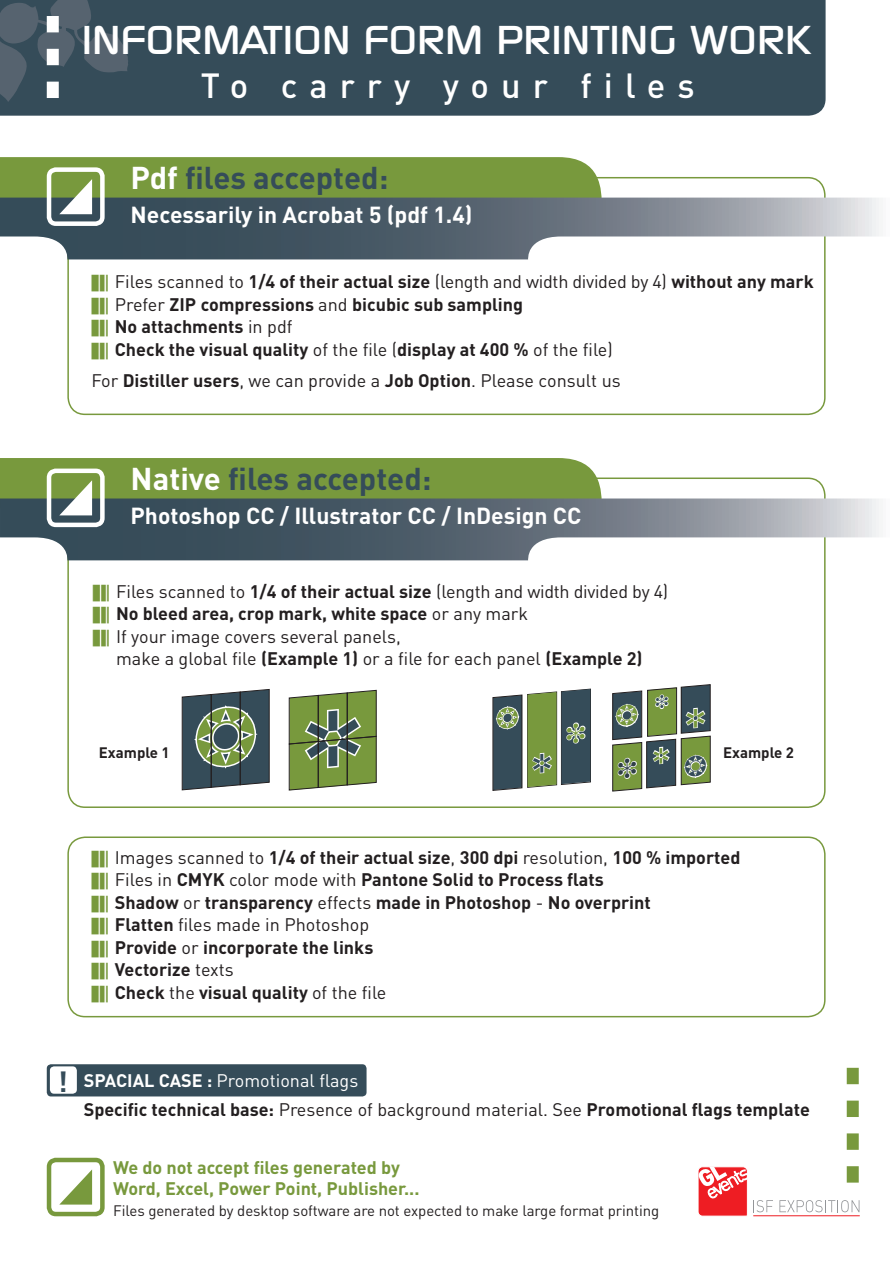
<style>
.page{position:relative;width:893px;height:1263px;background:#fff}
.page>*{position:absolute;margin:0;border:0;box-sizing:border-box;transform-origin:0 0}
.t1{font:500 39px "Digital";color:#fff;scale:1.15 1}
.t2{font:500 34.5px "DIN";letter-spacing:.35em;color:#fff}
.t3{font:700 31.2px "DIN";color:#354c59}
.t4{font:700 28.8px "DIN";color:#354c59}
.t5{font:700 22.95px "DIN";color:#fff}
.t6{font:700 18px/22.5px "DIN";color:#231f20}
.t7{font:18px/22.5px "DIN";color:#231f20}
.t8{font:700 18px/21px "DIN";color:#78993d}
.t9{font:15px "DIN";letter-spacing:-.005em;color:#231f20}
.t10{font:700 15px "DIN";color:#231f20}
.s1{color:#fff}
.s2{font-weight:400}
.s3{font-weight:700}
.s4{font-weight:400;color:#fff}
</style>
<div class="page">
<div style="left:67px;top:836px;width:759px;height:181px;border:2px solid #78993d;border-radius:17px"></div>
<div style="left:67px;top:177px;width:759px;height:238px;border:2px solid #78993d;border-radius:17px"></div>
<svg style="left:0;top:498px;width:879px;height:62px"></svg>
<svg style="left:0;top:198px;width:879px;height:61px"></svg>
<div style="left:47px;top:469px;width:58px;height:58px;border:4px solid #fff;border-radius:7px"></div>
<svg style="left:0;top:458px;width:602px;height:57px;background:#708b50"></svg>
<div style="left:47px;top:167px;width:58px;height:59px;border:4px solid #fff;border-radius:7px"></div>
<svg style="left:0;top:157px;width:602px;height:57px;background:#708c50"></svg>
<div style="left:47px;top:1064px;width:320px;height:32px;background:#354c59;border-radius:4px"></div>
<div style="left:50px;top:1066px;width:27px;height:28px;background:#fff;border-radius:4px"></div>
<div style="left:47px;top:1158px;width:58px;height:58px;border:4px solid #78993d;border-radius:7px"></div>
<svg style="left:60px;top:1169px;width:32px;height:35px"></svg>
<svg style="left:698px;top:1167px;width:75px;height:49px"></svg>
<svg style="left:779px;top:1200px;width:80px;height:12px"></svg>
<hr style="left:753px;top:1215px;width:107px;height:1px;background:#ee1d23">
<div style="left:0;top:0;width:826px;height:116px;background:#354c59"></div>
<svg style="left:847px;top:1068px;width:12px;height:114px"></svg>
<svg style="left:0;top:0;width:129px;height:102px;background:#4c5d69"></svg>
<svg style="left:612px;top:684px;width:99px;height:108px"></svg>
<svg style="left:181px;top:689px;width:89px;height:102px"></svg>
<svg style="left:288px;top:689px;width:89px;height:102px"></svg>
<svg style="left:492px;top:688px;width:99px;height:103px"></svg>
<h1 class="t1" style="left:82px;top:17px;width:636px">INFORMATION FORM PRINTING WORK</h1>
<h2 class="t2" style="left:201px;top:63px;width:495px">To carry your files</h2>
<h3 class="t3" style="left:131px;top:158px;width:259px"><span class="s1">Pdf</span> files accepted:</h3>
<p class="t5" style="left:131px;top:200px;width:344px">Necessarily in Acrobat 5 (pdf 1.4)</p>
<p class="t6" style="left:115px;top:270px;width:700px"><span class="s2">Files scanned to</span> 1/4 of their actual size <span class="s2">(length and width divided by 4)</span> without any mark <span class="s2">Prefer</span> ZIP compressions <span class="s2">and</span> bicubic sub sampling<br>No attachments <span class="s2">in pdf<br></span>Check the visual quality <span class="s2">of the file (</span>display at 400 % <span class="s2">of the file)</span></p>
<p class="t7" style="left:91px;top:369px;width:531px">For <span class="s3">Distiller users</span>, we can provide a <span class="s3">Job Option</span>. Please consult us</p>
<h3 class="t3" style="left:131px;top:458px;width:302px"><span class="s1">Native</span> files accepted:</h3>
<p class="t5" style="left:131px;top:501px;width:452px">Photoshop CC / Illustrator CC / InDesign CC</p>
<p class="t7" style="left:116px;top:579px;width:554px">Files scanned to <span class="s3">1/4 of their actual size</span> (length and width divided by 4)<br><span class="s3">No bleed area, crop mark, white space</span> or any mark<br>If your image covers several panels,<br>make a global file <span class="s3">(Example 1)</span> or a file for each panel <span class="s3">(Example 2)</span></p>
<p class="t10" style="left:99px;top:743px;width:72px">Example 1</p>
<p class="t10" style="left:723px;top:743px;width:72px">Example 2</p>
<p class="t6" style="left:115px;top:845px;width:627px"><span class="s2">Images scanned to</span> 1/4 of their actual size<span class="s2">,</span> 300 dpi <span class="s2">resolution,</span> 100 % imported <span class="s2">Files in</span> CMYK <span class="s2">color mode with</span> Pantone Solid to Process flats<br>Shadow <span class="s2">or</span> transparency <span class="s2">effects</span> made in Photoshop <span class="s2">-</span> No overprint<br>Flatten <span class="s2">files made in Photoshop<br></span>Provide <span class="s2">or</span> incorporate the links<br>Vectorize <span class="s2">texts<br></span>Check <span class="s2">the</span> visual quality <span class="s2">of the file</span></p>
<h3 class="t4" style="left:58px;top:1063px;width:12px">!</h3>
<p class="t6" style="left:84px;top:1065px;width:728px;line-height:28.5px"><span class="s1">SPACIAL CASE :</span> <span class="s4">Promotional flags<br></span>Specific technical base: <span class="s2">Presence of background material. See</span> Promotional flags template</p>
<p class="t8" style="left:113px;top:1156px;width:308px">We do not accept files generated by<br>Word, Excel, Power Point, Publisher...</p>
<p class="t9" style="left:113px;top:1201px;width:548px">Files generated by desktop software are not expected to make large format printing</p>
</div>
